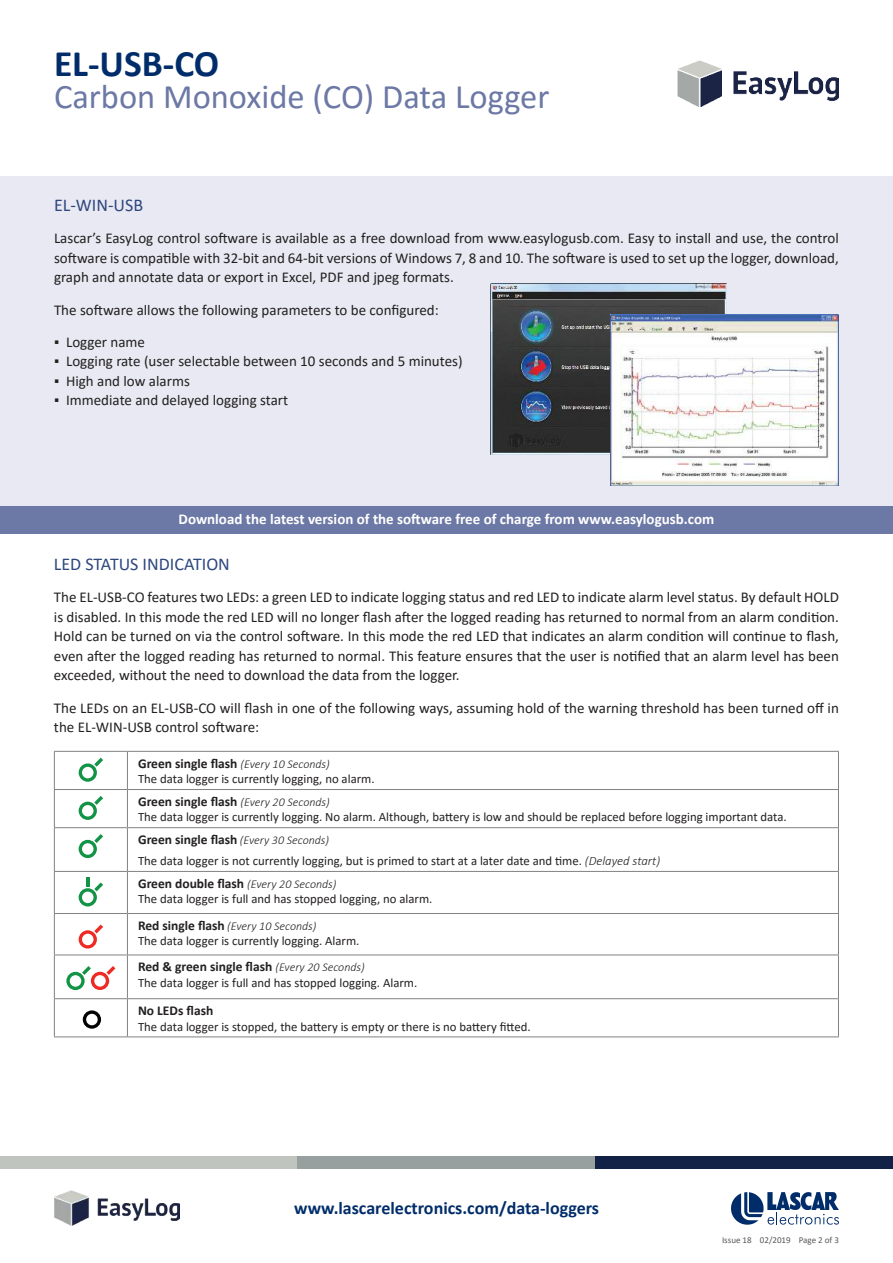
<style>
.page{position:relative;width:893px;height:1263px;background:#fff}
.page>*{position:absolute;margin:0;border:0;box-sizing:border-box;transform-origin:0 0}
.t1{font:700 37.5px "Calibri";color:#002d6a}
.t2{font:34.5px "Calibri";color:#6c78a5}
.t3{font:700 18px "Calibri";color:#002d6a}
.t4{font:18px "Calibri";color:#2e477f}
.t5{font:15px/19.5px "Calibri";color:#221f1f;text-align:justify}
.t6{font:700 15px "Calibri";color:#fff}
.t7{font:700 13.5px "Calibri";color:#221f1f}
.t8{font:12.75px "Calibri";color:#221f1f}
.t9{font:italic 300 12px "Calibri";color:#221f1f}
.t10{font:9px "Calibri";color:#57585a}
.s1{font-weight:300;font-style:italic;font-size:12px}
.s2{font-weight:300;font-style:italic}
.s3{font-weight:700;font-style:normal;font-size:13.5px}
</style>
<div class="page">
<div style="left:595px;top:1156px;width:298px;height:13px;background:#112246"></div>
<div style="left:0;top:1156px;width:298px;height:13px;background:#c0c4be"></div>
<div style="left:298px;top:1156px;width:297px;height:13px;background:#989f9f"></div>
<img style="left:54px;top:1190px;width:125px;height:36px">
<svg style="left:731px;top:1192px;width:108px;height:33px"></svg>
<img style="left:678px;top:60px;width:161px;height:46px">
<hr style="left:54px;top:751px;width:73px;height:1px;background:#808284">
<hr style="left:54px;top:752px;width:1px;height:37px;background:#808284">
<hr style="left:127px;top:751px;width:712px;height:1px;background:#808284">
<hr style="left:127px;top:752px;width:1px;height:37px;background:#808284">
<hr style="left:838px;top:752px;width:1px;height:37px;background:#808284">
<hr style="left:54px;top:789px;width:73px;height:1px;background:#808284">
<hr style="left:54px;top:790px;width:1px;height:37px;background:#808284">
<hr style="left:127px;top:789px;width:712px;height:1px;background:#808284">
<hr style="left:127px;top:790px;width:1px;height:37px;background:#808284">
<hr style="left:838px;top:790px;width:1px;height:37px;background:#808284">
<hr style="left:54px;top:827px;width:73px;height:1px;background:#808284">
<hr style="left:54px;top:828px;width:1px;height:43px;background:#808284">
<hr style="left:127px;top:827px;width:712px;height:1px;background:#808284">
<hr style="left:127px;top:828px;width:1px;height:43px;background:#808284">
<hr style="left:838px;top:828px;width:1px;height:43px;background:#808284">
<hr style="left:54px;top:871px;width:73px;height:1px;background:#808284">
<hr style="left:54px;top:872px;width:1px;height:41px;background:#808284">
<hr style="left:127px;top:871px;width:712px;height:1px;background:#808284">
<hr style="left:127px;top:872px;width:1px;height:41px;background:#808284">
<hr style="left:838px;top:872px;width:1px;height:41px;background:#808284">
<hr style="left:54px;top:913px;width:73px;height:1px;background:#808284">
<hr style="left:54px;top:914px;width:1px;height:40px;background:#808284">
<hr style="left:127px;top:913px;width:712px;height:1px;background:#808284">
<hr style="left:127px;top:914px;width:1px;height:40px;background:#808284">
<hr style="left:838px;top:914px;width:1px;height:40px;background:#808284">
<hr style="left:54px;top:955px;width:1px;height:43px;background:#808284">
<hr style="left:54px;top:999px;width:1px;height:37px;background:#808284">
<hr style="left:127px;top:955px;width:1px;height:43px;background:#808284">
<hr style="left:838px;top:955px;width:1px;height:43px;background:#808284">
<hr style="left:127px;top:999px;width:1px;height:37px;background:#808284">
<hr style="left:838px;top:999px;width:1px;height:37px;background:#808284">
<hr style="left:54px;top:954px;width:73px;height:1px;background:#808284">
<hr style="left:54px;top:998px;width:73px;height:1px;background:#808284">
<hr style="left:54px;top:1036px;width:73px;height:1px;background:#808284">
<hr style="left:127px;top:954px;width:712px;height:1px;background:#808284">
<hr style="left:127px;top:998px;width:712px;height:1px;background:#808284">
<hr style="left:127px;top:1036px;width:712px;height:1px;background:#808284">
<svg style="left:79px;top:758px;width:24px;height:24px"></svg>
<svg style="left:79px;top:796px;width:24px;height:24px"></svg>
<svg style="left:79px;top:834px;width:24px;height:24px"></svg>
<svg style="left:79px;top:878px;width:24px;height:28px"></svg>
<svg style="left:79px;top:924px;width:24px;height:24px"></svg>
<svg style="left:66px;top:966px;width:49px;height:24px"></svg>
<svg style="left:83px;top:1010px;width:18px;height:19px"></svg>
<div style="left:0;top:176px;width:893px;height:347px;background:#e8e9f2"></div>
<img style="left:491px;top:284px;width:235px;height:170px">
<img style="left:611px;top:315px;width:228px;height:170px">
<div style="left:0;top:506px;width:893px;height:27px;background:#6c78a5"></div>
<h1 class="t1" style="left:54px;top:41px;width:167px">EL-USB-CO</h1>
<h2 class="t2" style="left:54px;top:84px;width:497px">Carbon Monoxide (CO) Data Logger</h2>
<p class="t4" style="left:54px;top:198px;width:91px">EL-WIN-USB</p>
<p class="t5" style="left:54px;top:228px;width:786px">Lascar’s EasyLog control so昀琀ware is available as a free download from www.easylogusb.com. Easy to install and use, the control so昀琀ware is compa琀椀ble with 32-bit and 64-bit versions of Windows 7, 8 and 10. The so昀琀ware is used to set up the logger, download, graph and annotate data or export in Excel, PDF and jpeg formats.</p>
<p class="t5" style="left:54px;top:299px;width:386px">The so昀琀ware allows the following parameters to be con昀椀gured:</p>
<p class="t5" style="left:54px;top:332px;width:93px">▪ Logger name</p>
<p class="t5" style="left:54px;top:351px;width:410px">▪ Logging rate (user selectable between 10 seconds and 5 minutes)</p>
<p class="t5" style="left:54px;top:371px;width:137px">▪ High and low alarms</p>
<p class="t5" style="left:54px;top:390px;width:236px">▪ Immediate and delayed logging start</p>
<p class="t6" style="left:179px;top:509px;width:537px">Download the latest version of the so昀琀ware free of charge from www.easylogusb.com</p>
<p class="t4" style="left:54px;top:552px;width:177px">LED STATUS INDICATION</p>
<p class="t5" style="left:54px;top:587px;width:786px">The EL-USB-CO features two LEDs: a green LED to indicate logging status and red LED to indicate alarm level status. By default HOLD is disabled. In this mode the red LED will no longer 昀氀ash a昀琀er the logged reading has returned to normal from an alarm condi琀椀on.<br>Hold can be turned on via the control so昀琀ware. In this mode the red LED that indicates an alarm condi琀椀on will con琀椀nue to 昀氀ash, even a昀琀er the logged reading has returned to normal. This feature ensures that the user is no琀椀昀椀ed that an alarm level has been exceeded, without the need to download the data from the logger.</p>
<p class="t5" style="left:54px;top:697px;width:786px">The LEDs on an EL-USB-CO will 昀氀ash in one of the following ways, assuming hold of the warning threshold has been turned o昀昀 in the EL-WIN-USB control so昀琀ware:</p>
<p class="t7" style="left:138px;top:754px;width:193px">Green single 昀氀ash <span class="s1">(Every 10 Seconds)</span></p>
<p class="t8" style="left:138px;top:770px;width:238px">The data logger is currently logging, no alarm.</p>
<p class="t7" style="left:138px;top:792px;width:193px">Green single 昀氀ash <span class="s1">(Every 20 Seconds)</span></p>
<p class="t8" style="left:138px;top:808px;width:650px">The data logger is currently logging. No alarm. Although, ba琀琀ery is low and should be replaced before logging important data.</p>
<p class="t7" style="left:138px;top:830px;width:193px">Green single 昀氀ash <span class="s1">(Every 30 Seconds)</span></p>
<p class="t8" style="left:138px;top:852px;width:524px">The data logger is not currently logging, but is primed to start at a later date and 琀椀me. <span class="s2">(Delayed start)</span></p>
<p class="t7" style="left:138px;top:874px;width:200px">Green double 昀氀ash <span class="s1">(Every 20 Seconds)</span></p>
<p class="t8" style="left:138px;top:890px;width:296px">The data logger is full and has stopped logging, no alarm.</p>
<p class="t9" style="left:138px;top:922px;width:180px"><span class="s3">Red single 昀氀ash</span> (Every 10 Seconds)</p>
<p class="t8" style="left:138px;top:932px;width:223px">The data logger is currently logging. Alarm.</p>
<p class="t7" style="left:138px;top:957px;width:228px">Red &amp; green single 昀氀ash <span class="s1">(Every 20 Seconds)</span></p>
<p class="t8" style="left:138px;top:974px;width:281px">The data logger is full and has stopped logging. Alarm.</p>
<p class="t7" style="left:138px;top:1001px;width:77px">No LEDs 昀氀ash</p>
<p class="t8" style="left:138px;top:1017px;width:394px">The data logger is stopped, the ba琀琀ery is empty or there is no ba琀琀ery 昀椀琀琀ed.</p>
<p class="t3" style="left:294px;top:1201px;width:306px">www.lascarelectronics.com/data-loggers</p>
<p class="t10" style="left:722px;top:1237px;width:118px">Issue 18 02/2019 Page 2 of 3</p>
</div>
